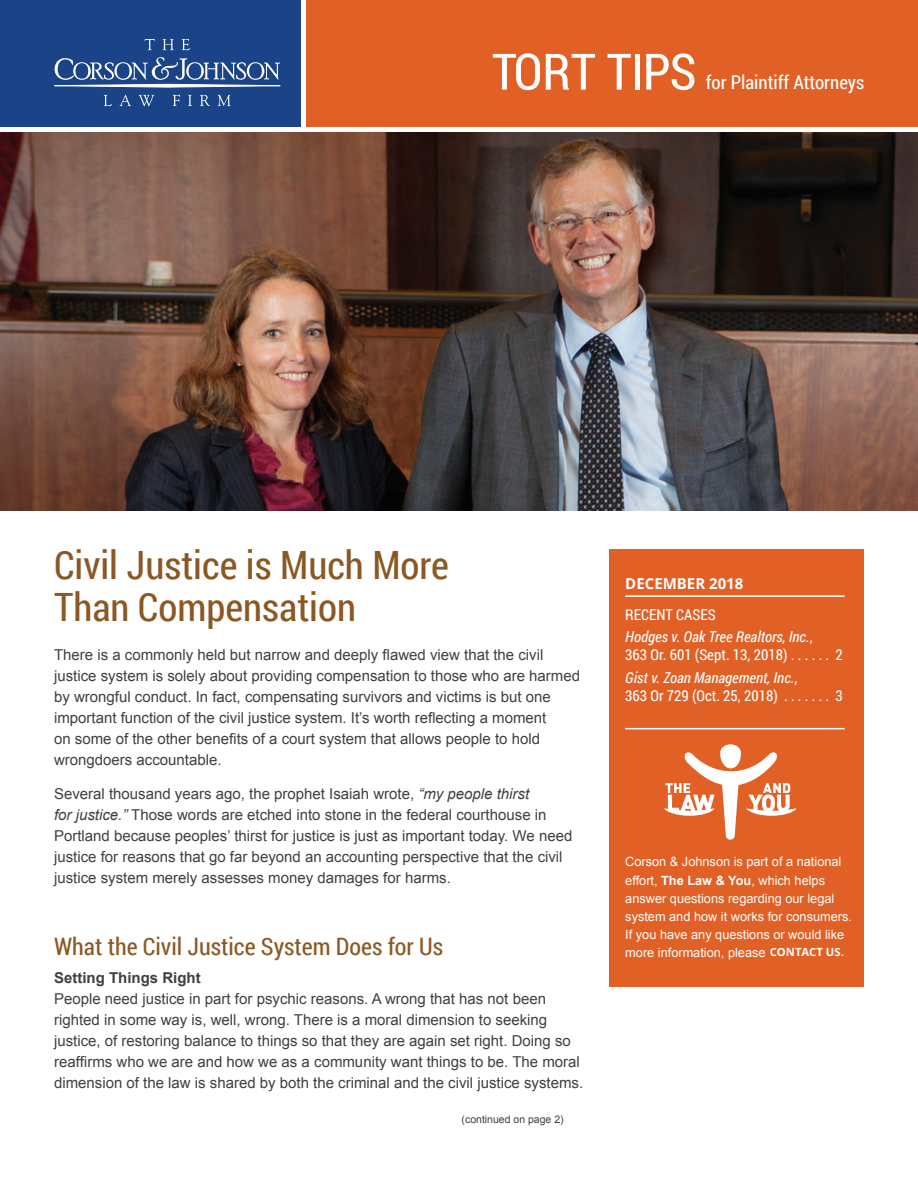
<style>
.page{position:relative;width:918px;height:1188px;background:#fff}
.page>*{position:absolute;margin:0;border:0;box-sizing:border-box;transform-origin:0 0}
.t1{font:50.25px "Roboto Condensed";letter-spacing:-.015em;color:#fff}
.t2{font:39px/42px "Roboto Condensed";color:#8b5823}
.t3{font:24px "Roboto Condensed";color:#8b5823}
.t4{font:18.9px "Roboto Condensed";color:#fff}
.t5{font:15px/21px "Arial";color:#413f41}
.t6{font:15px/18px "Roboto Condensed";color:#fff}
.t7{font:italic 15px/22.4px "Roboto Condensed";color:#fff}
.t8{font:700 15px "Arial";color:#413f41}
.t9{font:700 15px "Open Sans";color:#fff}
.t10{font:12.75px/18px "Arial";color:#fff}
.t11{font:10.5px "Arial";color:#413f41}
.s1{font-style:italic}
.s2{font-style:normal}
.s3{font-weight:700}
.s4{font-family:"Open Sans";font-weight:700;font-size:11.25px}
.s5{font-size:15px}
</style>
<div class="page">
<img style="left:0;top:132px;width:918px;height:379px">
<div style="left:0;top:0;width:918px;height:128px;background:#e16025"></div>
<div style="left:609px;top:550px;width:255px;height:437px;background:#e16025"></div>
<hr style="left:625px;top:595px;width:220px;height:2px;background:#fff">
<div style="left:0;top:0;width:303px;height:128px;background:#1b4387"></div>
<svg style="left:664px;top:744px;width:133px;height:96px"></svg>
<svg style="left:104px;top:95px;width:8px;height:11px"></svg>
<svg style="left:120px;top:95px;width:11px;height:11px"></svg>
<svg style="left:139px;top:95px;width:15px;height:11px"></svg>
<svg style="left:173px;top:95px;width:7px;height:11px"></svg>
<svg style="left:188px;top:95px;width:4px;height:11px"></svg>
<svg style="left:200px;top:95px;width:10px;height:11px"></svg>
<svg style="left:218px;top:95px;width:13px;height:11px"></svg>
<svg style="left:145px;top:39px;width:10px;height:11px"></svg>
<svg style="left:163px;top:39px;width:11px;height:11px"></svg>
<svg style="left:182px;top:39px;width:8px;height:11px"></svg>
<svg style="left:54px;top:57px;width:227px;height:30px"></svg>
<hr style="left:625px;top:728px;width:220px;height:1px;background:#fff">
<div style="left:301px;top:0;width:5px;height:131px;background:#fff"></div>
<h1 class="t1" style="left:492px;top:37px;width:206px">TORT TIPS</h1>
<p class="t4" style="left:706px;top:69px;width:160px">for Plaintiff Attorneys</p>
<h2 class="t2" style="left:54px;top:542px;width:396px">Civil Justice is Much More<br>Than Compensation</h2>
<p class="t5" style="left:54px;top:644px;width:528px">There is a commonly held but narrow and deeply flawed view that the civil justice system is solely about providing compensation to those who are harmed by wrongful conduct. In fact, compensating survivors and victims is but one important function of the civil justice system. It’s worth reflecting a moment<br>on some of the other benefits of a court system that allows people to hold wrongdoers accountable.</p>
<p class="t5" style="left:54px;top:784px;width:520px">Several thousand years ago, the prophet Isaiah wrote, <span class="s1">“my people thirst<br>for justice.”</span> Those words are etched into stone in the federal courthouse in Portland because peoples’ thirst for justice is just as important today. We need justice for reasons that go far beyond an accounting perspective that the civil justice system merely assesses money damages for harms.</p>
<h3 class="t3" style="left:54px;top:930px;width:391px">What the Civil Justice System Does for Us</h3>
<p class="t8" style="left:54px;top:968px;width:148px">Setting Things Right</p>
<p class="t5" style="left:54px;top:989px;width:531px">People need justice in part for psychic reasons. A wrong that has not been righted in some way is, well, wrong. There is a moral dimension to seeking justice, of restoring balance to things so that they are again set right. Doing so reaffirms who we are and how we as a community want things to be. The moral dimension of the law is shared by both the criminal and the civil justice systems.</p>
<p class="t11" style="left:462px;top:1112px;width:104px">(continued on page 2)</p>
<p class="t9" style="left:625px;top:573px;width:120px">DECEMBER 2018</p>
<p class="t7" style="left:625px;top:603px;width:189px"><span class="s2">RECENT CASES<br></span>Hodges v. Oak Tree Realtors, Inc.<span class="s2">,</span></p>
<p class="t6" style="left:625px;top:645px;width:164px">363 Or. 601 (Sept. 13, 2018).......</p>
<p class="t6" style="left:835px;top:645px;width:9px">2</p>
<p class="t6" style="left:625px;top:668px;width:174px"><span class="s1">Gist v. Zoan Management, Inc.</span>,<br>363 Or 729 (Oct. 25, 2018) ........</p>
<p class="t6" style="left:835px;top:686px;width:9px">3</p>
<p class="t10" style="left:625px;top:853px;width:228px">Corson &amp; Johnson is part of a national effort, <span class="s3">The Law &amp; You</span>, which helps answer questions regarding our legal system and how it works for consumers.<br>If you have any questions or would like more information, please <span class="s4">CONTACT US</span><span class="s5">.</span></p>
</div>
